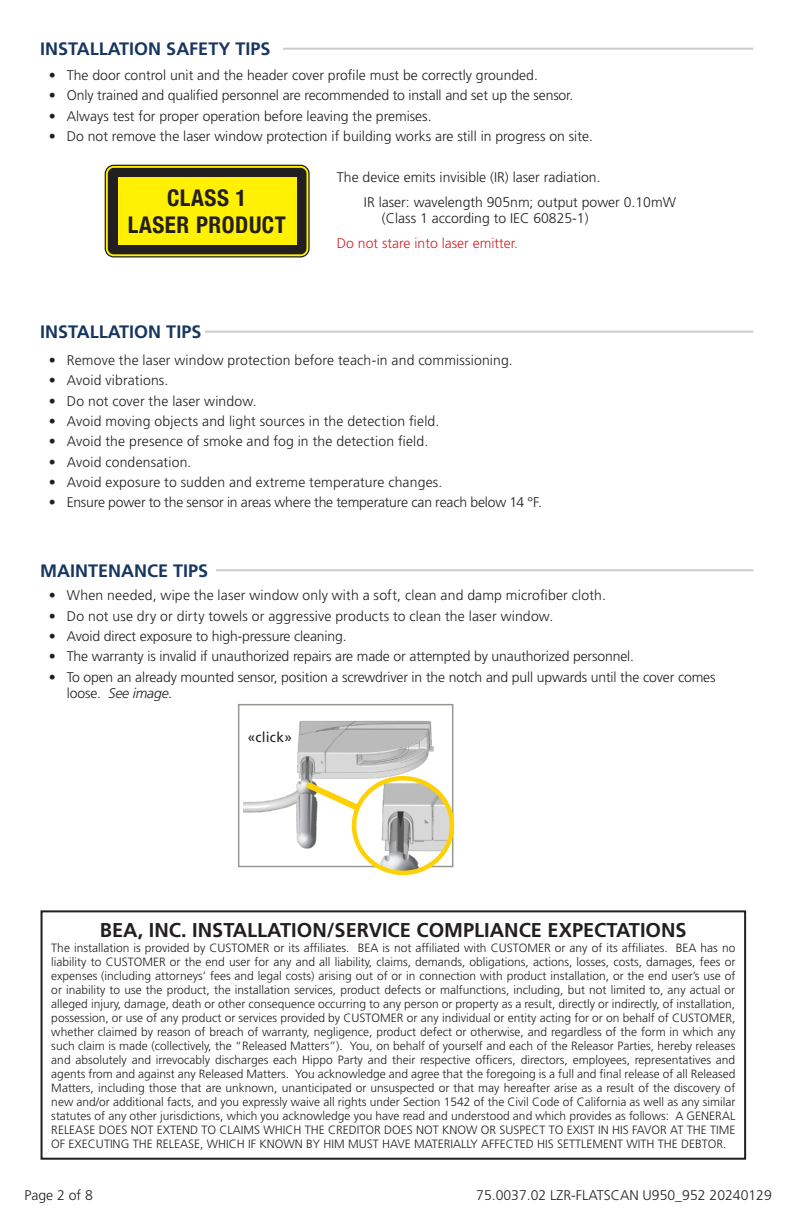
<style>
.page{position:relative;width:792px;height:1224px;background:#fff}
.page>*{position:absolute;margin:0;border:0;box-sizing:border-box;transform-origin:0 0}
.t1{font:700 condensed 23px/27.6px "Helvetica Neue";letter-spacing:.025em;color:#231f20;text-align:center}
.t2{font:700 20px "Frutiger LT Std";color:#231f20}
.t3{font:700 18px "Frutiger LT Std";color:#173660}
.t4{font:300 14px/16px "Frutiger LT Std";color:#231f20}
.t5{font:300 14px "Frutiger LT Std";color:#d1232a}
.resumé_tech{font:14px "Frutiger LT Std";letter-spacing:.01em;color:#231f20}
.t6{font:300 12px/14px "Frutiger LT Std";color:#231f20;text-align:justify}
.s1{font-style:italic}
</style>
<div class="page">
<hr style="left:40px;top:331px;width:713px;height:2px;background:#969991">
<div style="left:40px;top:323px;width:165px;height:18px;background:#fff"></div>
<hr style="left:40px;top:569px;width:713px;height:2px;background:#969991">
<img style="left:244px;top:720px;width:190px;height:141px">
<div style="left:238px;top:704px;width:215px;height:163px;border:2px solid #969991"></div>
<svg style="left:354px;top:778px;width:98px;height:95px"></svg>
<img style="left:367px;top:778px;width:85px;height:95px">
<div style="left:352px;top:776px;width:102px;height:99px;border:4px solid #fed105;border-radius:50%"></div>
<svg style="left:299px;top:777px;width:68px;height:39px"></svg>
<div style="left:40px;top:561px;width:176px;height:18px;background:#fff"></div>
<hr style="left:40px;top:48px;width:713px;height:2px;background:#969991">
<div style="left:40px;top:40px;width:242px;height:18px;background:#fff"></div>
<svg style="left:104px;top:164px;width:206px;height:94px"></svg>
<svg style="left:105px;top:165px;width:204px;height:92px"></svg>
<div style="left:105px;top:165px;width:205px;height:92px;border:1px solid #231f20;border-radius:8px"></div>
<div style="left:118px;top:177px;width:178px;height:68px;background:#fff101"></div>
<div style="left:41px;top:910px;width:705px;height:250px;border:2px solid #231f20"></div>
<p class="t3" style="left:40px;top:39px;width:232px">INSTALLATION SAFETY TIPS</p>
<p class="t4" style="left:49px;top:67px;width:491px">• The door control unit and the header cover profile must be correctly grounded.</p>
<p class="t4" style="left:49px;top:88px;width:526px">• Only trained and qualified personnel are recommended to install and set up the sensor.</p>
<p class="t4" style="left:49px;top:108px;width:384px">• Always test for proper operation before leaving the premises.</p>
<p class="t4" style="left:49px;top:128px;width:546px">• Do not remove the laser window protection if building works are still in progress on site.</p>
<p class="t1" style="left:128px;top:182px;width:160px">CLASS 1<br>LASER PRODUCT</p>
<p class="t4" style="left:337px;top:170px;width:265px">The device emits invisible (IR) laser radiation.</p>
<p class="t4" style="left:364px;top:195px;width:313px">IR laser: wavelength 905nm; output power 0.10mW</p>
<p class="t4" style="left:382px;top:211px;width:208px">(Class 1 according to IEC 60825-1)</p>
<p class="t5" style="left:337px;top:236px;width:183px">Do not stare into laser emitter.</p>
<p class="t3" style="left:40px;top:322px;width:163px">INSTALLATION TIPS</p>
<p class="t4" style="left:49px;top:352px;width:466px">• Remove the laser window protection before teach-in and commissioning.</p>
<p class="t4" style="left:49px;top:373px;width:121px">• Avoid vibrations.</p>
<p class="t4" style="left:49px;top:393px;width:210px">• Do not cover the laser window.</p>
<p class="t4" style="left:49px;top:413px;width:392px">• Avoid moving objects and light sources in the detection field.</p>
<p class="t4" style="left:49px;top:434px;width:381px">• Avoid the presence of smoke and fog in the detection field.</p>
<p class="t4" style="left:49px;top:454px;width:144px">• Avoid condensation.</p>
<p class="t4" style="left:49px;top:474px;width:395px">• Avoid exposure to sudden and extreme temperature changes.</p>
<p class="t4" style="left:49px;top:495px;width:495px">• Ensure power to the sensor in areas where the temperature can reach below 14 °F.</p>
<p class="t3" style="left:40px;top:560px;width:170px">MAINTENANCE TIPS</p>
<p class="t4" style="left:49px;top:588px;width:559px">• When needed, wipe the laser window only with a soft, clean and damp microfiber cloth.</p>
<p class="t4" style="left:49px;top:608px;width:506px">• Do not use dry or dirty towels or aggressive products to clean the laser window.</p>
<p class="t4" style="left:49px;top:628px;width:299px">• Avoid direct exposure to high-pressure cleaning.</p>
<p class="t4" style="left:49px;top:649px;width:587px">• The warranty is invalid if unauthorized repairs are made or attempted by unauthorized personnel.</p>
<p class="t4" style="left:67px;top:669px;width:650px;text-indent:-18px">• To open an already mounted sensor, position a screwdriver in the notch and pull upwards until the cover comes loose. <span class="s1">See image.</span></p>
<p class="resumé_tech" style="left:248px;top:729px;width:46px">«click»</p>
<p class="t2" style="left:100px;top:918px;width:588px">BEA, INC. INSTALLATION/SERVICE COMPLIANCE EXPECTATIONS</p>
<p class="t6" style="left:51px;top:941px;width:686px">The installation is provided by CUSTOMER or its affiliates. BEA is not affiliated with CUSTOMER or any of its affiliates. BEA has no liability to CUSTOMER or the end user for any and all liability, claims, demands, obligations, actions, losses, costs, damages, fees or expenses (including attorneys’ fees and legal costs) arising out of or in connection with product installation, or the end user’s use of or inability to use the product, the installation services, product defects or malfunctions, including, but not limited to, any actual or alleged injury, damage, death or other consequence occurring to any person or property as a result, directly or indirectly, of installation, possession, or use of any product or services provided by CUSTOMER or any individual or entity acting for or on behalf of CUSTOMER, whether claimed by reason of breach of warranty, negligence, product defect or otherwise, and regardless of the form in which any such claim is made (collectively, the “Released Matters”). You, on behalf of yourself and each of the Releasor Parties, hereby releases and absolutely and irrevocably discharges each Hippo Party and their respective officers, directors, employees, representatives and agents from and against any Released Matters. You acknowledge and agree that the foregoing is a full and final release of all Released Matters, including those that are unknown, unanticipated or unsuspected or that may hereafter arise as a result of the discovery of new and/or additional facts, and you expressly waive all rights under Section 1542 of the Civil Code of California as well as any similar statutes of any other jurisdictions, which you acknowledge you have read and understood and which provides as follows: A GENERAL RELEASE DOES NOT EXTEND TO CLAIMS WHICH THE CREDITOR DOES NOT KNOW OR SUSPECT TO EXIST IN HIS FAVOR AT THE TIME OF EXECUTING THE RELEASE, WHICH IF KNOWN BY HIM MUST HAVE MATERIALLY AFFECTED HIS SETTLEMENT WITH THE DEBTOR.</p>
<p class="t4" style="left:24px;top:1188px;width:70px">Page 2 of 8</p>
<p class="t4" style="left:476px;top:1188px;width:297px">75.0037.02 LZR-FLATSCAN U950_952 20240129</p>
</div>
